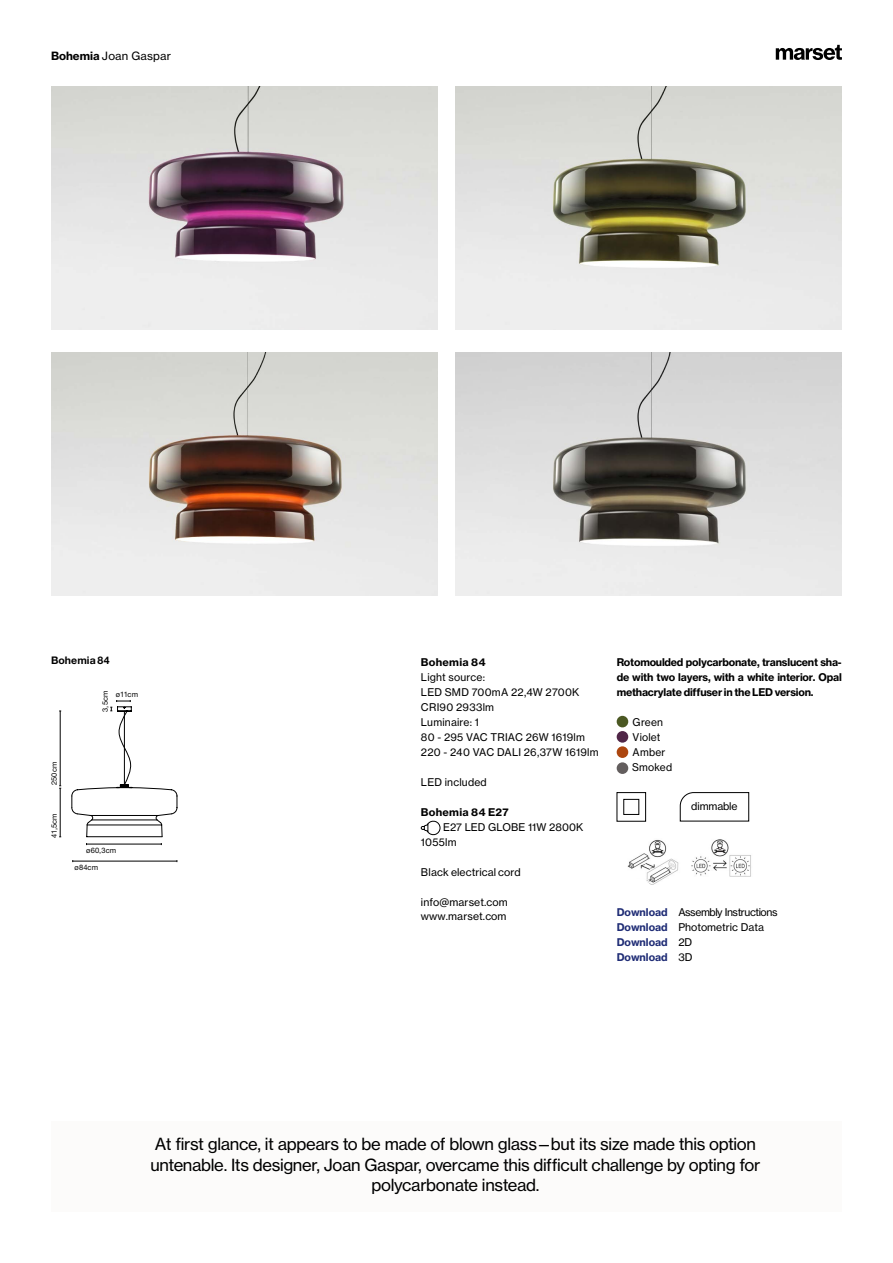
<style>
.page{position:relative;width:893px;height:1263px;background:#fff}
.page>*{position:absolute;margin:0;border:0;box-sizing:border-box;transform-origin:0 0}
.t1{font:16.5px/20.2px "N Haas Grotesk TX Pro 55 Rg";letter-spacing:-.02em;color:#000;text-align:center}
.t2{font:11.25px "N Haas Grotesk TX Pro 55 Rg";letter-spacing:.02em;color:#000}
.t3{font:10.5px/15px "N Haas Grotesk TX Pro 55 Rg";letter-spacing:.01em;color:#000}
.t4{font:10.5px/15px "N Haas Grotesk TX Pro 75 Bd";letter-spacing:-.02em;color:#000;text-align:justify}
.t5{font:10.5px/15px "N Haas Grotesk TX Pro 55 Rg";letter-spacing:-.04em;color:#000}
.t6{font:10.5px/15px "N Haas Grotesk TX Pro 75 Bd";color:#202d76}
.t7{font:10.5px "N Haas Grotesk TX Pro 75 Bd";letter-spacing:.02em;color:#000}
.t8{font:10.5px "N Haas Grotesk TX Pro 75 Bd";letter-spacing:.025em;color:#000}
.t9{font:700 10.5px "Helvetica Neue LT Std";letter-spacing:.005em;color:#000}
.t10{font:10.5px "N Haas Grotesk TX Pro 55 Rg";letter-spacing:-.01em;color:#000}
.t11{font:7.5px "Helvetica Neue LT Std";letter-spacing:.015em;color:#000}
.s1{font-family:"N Haas Grotesk TX Pro 75 Bd"}
.s2{font-family:"N Haas Grotesk TX Pro 75 Bd";color:#202d76}
.s3{font-family:"N Haas Grotesk TX Pro 55 Rg";color:#000}
</style>
<div class="page">
<div style="left:617px;top:716px;width:11px;height:11px;background:#4b5823;border-radius:50%"></div>
<div style="left:617px;top:731px;width:11px;height:12px;background:#502647;border-radius:50%"></div>
<div style="left:617px;top:746px;width:11px;height:12px;background:#ac460f;border-radius:50%"></div>
<svg style="left:776px;top:45px;width:66px;height:15px"></svg>
<div style="left:51px;top:1122px;width:791px;height:90px;background:#fcfbfa"></div>
<svg style="left:680px;top:792px;width:69px;height:30px"></svg>
<div style="left:617px;top:792px;width:29px;height:29px;border:1px solid #000"></div>
<div style="left:623px;top:799px;width:16px;height:16px;border:1px solid #000"></div>
<hr style="left:87px;top:844px;width:74px;height:1px;background:#000">
<hr style="left:73px;top:861px;width:104px;height:1px;background:#000">
<hr style="left:60px;top:788px;width:1px;height:49px;background:#000">
<svg style="left:71px;top:700px;width:106px;height:137px"></svg>
<hr style="left:60px;top:711px;width:1px;height:75px;background:#000">
<img style="left:455px;top:86px;width:387px;height:243px">
<img style="left:51px;top:86px;width:386px;height:243px">
<img style="left:51px;top:353px;width:386px;height:243px">
<img style="left:455px;top:353px;width:387px;height:243px">
<svg style="left:420px;top:820px;width:21px;height:15px"></svg>
<img style="left:691px;top:839px;width:60px;height:38px">
<img style="left:627px;top:840px;width:52px;height:45px">
<svg style="left:634px;top:877px;width:18px;height:8px"></svg>
<div style="left:617px;top:762px;width:11px;height:12px;background:#635e5e;border-radius:50%"></div>
<p class="t2" style="left:51px;top:49px;width:121px"><span class="s1">Bohemia</span> Joan Gaspar</p>
<p class="t9" style="left:51px;top:653px;width:60px">Bohemia 84</p>
<p class="t11" style="left:101px;top:712px;width:23px;rotate:-90deg">3,5cm</p>
<p class="t11" style="left:116px;top:690px;width:24px">ø11cm</p>
<p class="t11" style="left:50px;top:785px;width:25px;rotate:-90deg">250cm</p>
<p class="t11" style="left:50px;top:838px;width:26px;rotate:-90deg">41,5cm</p>
<p class="t11" style="left:86px;top:845px;width:31px">ø60,3cm</p>
<p class="t11" style="left:75px;top:862px;width:25px">ø84cm</p>
<p class="t8" style="left:421px;top:656px;width:66px">Bohemia 84</p>
<p class="t3" style="left:421px;top:670px;width:179px">Light source:<br>LED SMD 700mA 22,4W 2700K<br>CRI90 2933lm<br>Luminaire: 1<br>80 - 295 VAC TRIAC 26W 1619lm<br>220 - 240 VAC DALI 26,37W 1619lm</p>
<p class="t3" style="left:421px;top:775px;width:67px">LED included</p>
<p class="t7" style="left:421px;top:806px;width:89px">Bohemia 84 E27</p>
<p class="t3" style="left:421px;top:820px;width:164px;text-indent:22px">E27 LED GLOBE 11W 2800K<br>1055lm</p>
<p class="t3" style="left:421px;top:865px;width:101px">Black electrical cord</p>
<p class="t3" style="left:421px;top:896px;width:88px;line-height:13.5px">info@marset.com www.marset.com</p>
<p class="t4" style="left:617px;top:655px;width:227px">Rotomoulded polycarbonate, translucent sha&shy;de with two layers, with a white interior. Opal methacrylate diffuser in the LED version.</p>
<p class="t3" style="left:632px;top:715px;width:42px">Green<br>Violet<br>Amber<br>Smoked</p>
<p class="t10" style="left:691px;top:800px;width:48px">dimmable</p>
<p class="t5" style="left:617px;top:904px;width:162px"><span class="s2">Download</span> Assembly Instructions<br><span class="s2">Download</span> Photometric Data</p>
<p class="t6" style="left:617px;top:934px;width:77px">Download <span class="s3">2D<br></span>Download <span class="s3">3D</span></p>
<h1 class="t1" style="left:150px;top:1134px;width:612px">At first glance, it appears to be made of blown glass—but its size made this option untenable. Its designer, Joan Gaspar, overcame this difficult challenge by opting for polycarbonate instead.</h1>
</div>
